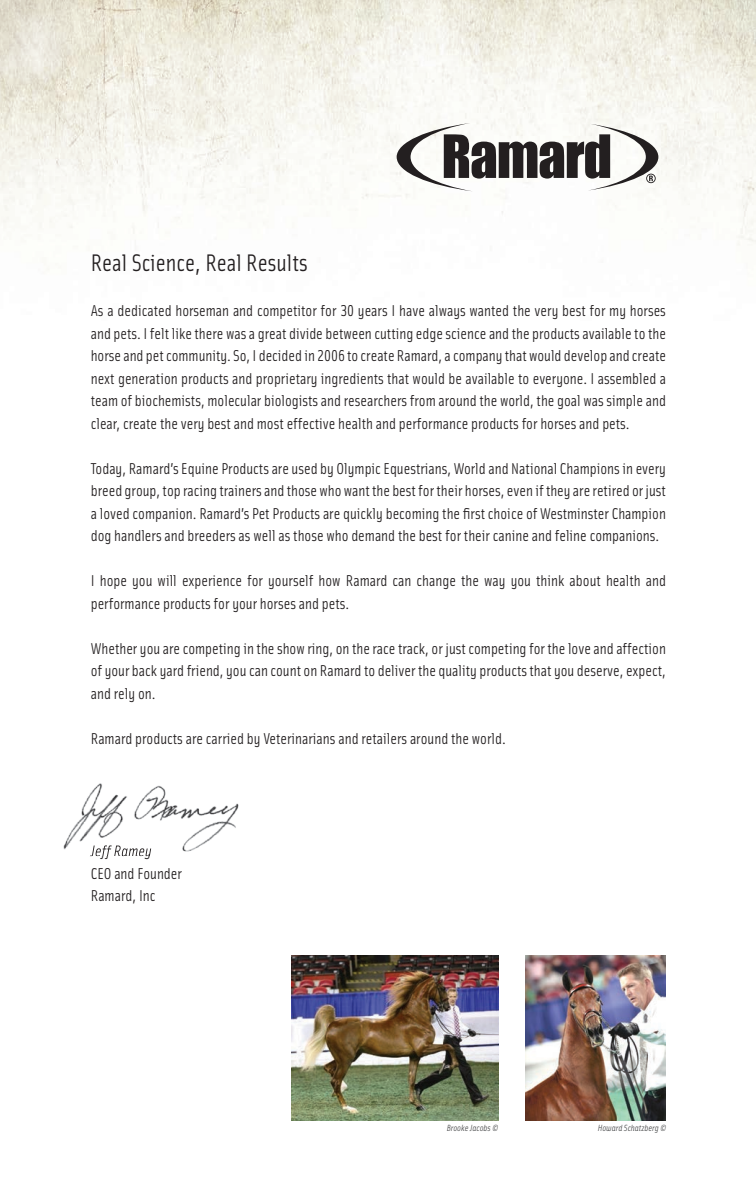
<style>
.page{position:relative;width:756px;height:1188px;background:#fff}
.page>*{position:absolute;margin:0;border:0;box-sizing:border-box;transform-origin:0 0}
.t1{font:24px "Solex Regular Lining";color:#231f20}
.t2{font:15.75px/22.5px "Solex Regular Lining";color:#231f20;text-align:justify}
.t3{font:italic 9px "Solex";color:#494a4b}
</style>
<div class="page">
<img style="left:0;top:0;width:756px;height:856px">
<svg style="left:397px;top:123px;width:261px;height:68px"></svg>
<img style="left:292px;top:956px;width:206px;height:164px">
<img style="left:526px;top:956px;width:140px;height:164px">
<img style="left:59px;top:777px;width:186px;height:78px">
<img style="left:90px;top:845px;width:61px;height:10px">
<h1 class="t1" style="left:91px;top:248px;width:218px">Real Science, Real Results</h1>
<p class="t2" style="left:91px;top:299px;width:577px">As a dedicated horseman and competitor for 30 years I have always wanted the very best for my horses and pets. I felt like there was a great divide between cutting edge science and the products available to the horse and pet community. So, I decided in 2006 to create Ramard, a company that would develop and create next generation products and proprietary ingredients that would be available to everyone. I assembled a team of biochemists, molecular biologists and researchers from around the world, the goal was simple and clear, create the very best and most effective health and performance products for horses and pets.</p>
<p class="t2" style="left:91px;top:457px;width:577px">Today, Ramard’s Equine Products are used by Olympic Equestrians, World and National Champions in every breed group, top racing trainers and those who want the best for their horses, even if they are retired or just a loved companion. Ramard’s Pet Products are quickly becoming the first choice of Westminster Champion dog handlers and breeders as well as those who demand the best for their canine and feline companions.</p>
<p class="t2" style="left:91px;top:569px;width:577px">I hope you will experience for yourself how Ramard can change the way you think about health and performance products for your horses and pets.</p>
<p class="t2" style="left:91px;top:637px;width:577px">Whether you are competing in the show ring, on the race track, or just competing for the love and affection of your back yard friend, you can count on Ramard to deliver the quality products that you deserve, expect, and rely on.</p>
<p class="t2" style="left:91px;top:727px;width:417px">Ramard products are carried by Veterinarians and retailers around the world.</p>
<p class="t2" style="left:91px;top:862px;width:93px">CEO and Founder<br>Ramard, Inc</p>
<p class="t3" style="left:447px;top:1122px;width:53px">Brooke Jacobs ©</p>
<p class="t3" style="left:598px;top:1122px;width:70px">Howard Schatzberg ©</p>
</div>
